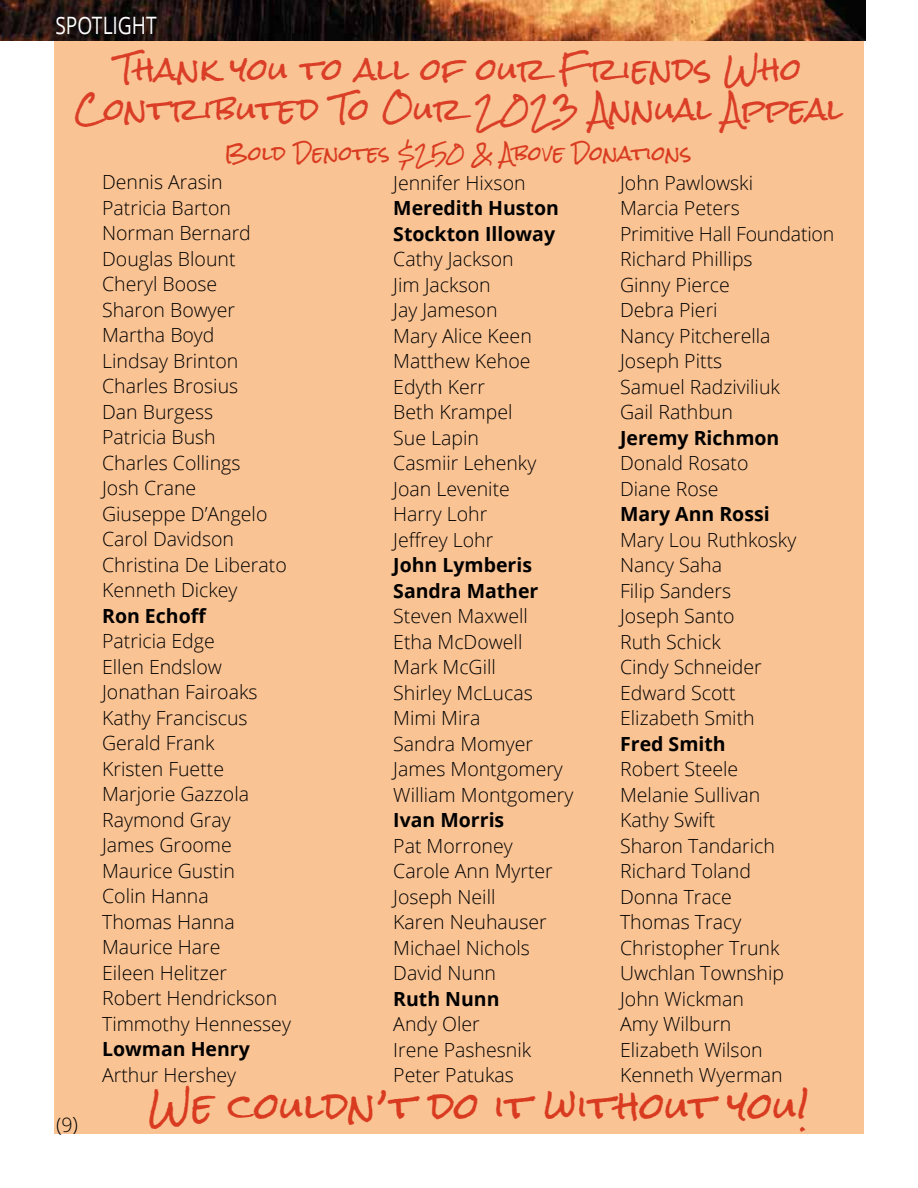
<style>
.page{position:relative;width:918px;height:1188px;background:#fff}
.page>*{position:absolute;margin:0;border:0;box-sizing:border-box;transform-origin:0 0}
.t1{font:36px "Rock Salt";letter-spacing:.01em;color:#d93b20}
.t2{font:30px/40.5px "Rock Salt";letter-spacing:.015em;color:#da3e27;text-align:center}
.t3{font:24px "Open Sans";color:#fff;scale:.8 1}
.t4{font:300 19.5px/25.5px "Open Sans";color:#000}
.t5{font:700 19.5px/25.5px "Open Sans";color:#000}
.t6{font:19.5px "Rock Salt";letter-spacing:.015em;color:#d93b20}
</style>
<div class="page">
<div style="left:54px;top:26px;width:810px;height:1108px;background:#fac394"></div>
<img style="left:0;top:0;width:865px;height:41px">
<p class="t3" style="left:56px;top:9px;width:128px">SPOTLIGHT</p>
<h2 class="t2" style="left:75px;top:50px;width:770px">Thank you to all of our Fr iends Who<br>Contr ibuted To Our 2 023 Annual Appeal</h2>
<p class="t6" style="left:225px;top:143px;width:469px">Bold Denotes $250 &amp; Above Donations</p>
<p class="t4" style="left:393px;top:169px;width:134px">Jennifer Hixson</p>
<p class="t5" style="left:393px;top:195px;width:167px">Meredith Huston<br>Stockton Illoway</p>
<p class="t4" style="left:393px;top:246px;width:145px">Cathy Jackson<br>Jim Jackson<br>Jay Jameson<br>Mary Alice Keen<br>Matthew Kehoe<br>Edyth Kerr<br>Beth Krampel<br>Sue Lapin<br>Casmiir Lehenky<br>Joan Levenite<br>Harry Lohr<br>Jeffrey Lohr</p>
<p class="t5" style="left:393px;top:552px;width:147px">John Lymberis<br>Sandra Mather</p>
<p class="t4" style="left:393px;top:603px;width:182px">Steven Maxwell<br>Etha McDowell<br>Mark McGill<br>Shirley McLucas<br>Mimi Mira<br>Sandra Momyer<br>James Montgomery<br>William Montgomery</p>
<p class="t5" style="left:393px;top:807px;width:113px">Ivan Morris</p>
<p class="t4" style="left:393px;top:832px;width:161px">Pat Morroney<br>Carole Ann Myrter<br>Joseph Neill<br>Karen Neuhauser<br>Michael Nichols<br>David Nunn</p>
<p class="t5" style="left:393px;top:985px;width:108px">Ruth Nunn</p>
<p class="t4" style="left:393px;top:1011px;width:139px">Andy Oler<br>Irene Pashesnik<br>Peter Patukas</p>
<p class="t4" style="left:620px;top:169px;width:216px">John Pawlowski<br>Marcia Peters<br>Primitive Hall Foundation<br>Richard Phillips<br>Ginny Pierce<br>Debra Pieri<br>Nancy Pitcherella<br>Joseph Pitts<br>Samuel Radziviliuk<br>Gail Rathbun</p>
<p class="t5" style="left:620px;top:424px;width:161px">Jeremy Richmon</p>
<p class="t4" style="left:620px;top:450px;width:130px">Donald Rosato<br>Diane Rose</p>
<p class="t5" style="left:620px;top:501px;width:151px">Mary Ann Rossi</p>
<p class="t4" style="left:620px;top:526px;width:178px">Mary Lou Ruthkosky<br>Nancy Saha<br>Filip Sanders<br>Joseph Santo<br>Ruth Schick<br>Cindy Schneider<br>Edward Scott<br>Elizabeth Smith</p>
<p class="t5" style="left:620px;top:731px;width:107px">Fred Smith</p>
<p class="t4" style="left:620px;top:756px;width:166px">Robert Steele<br>Melanie Sullivan<br>Kathy Swift<br>Sharon Tandarich<br>Richard Toland<br>Donna Trace<br>Thomas Tracy<br>Christopher Trunk<br>Uwchlan Township<br>John Wickman<br>Amy Wilburn<br>Elizabeth Wilson<br>Kenneth Wyerman</p>
<p class="t4" style="left:102px;top:169px;width:186px">Dennis Arasin<br>Patricia Barton<br>Norman Bernard<br>Douglas Blount<br>Cheryl Boose<br>Sharon Bowyer<br>Martha Boyd<br>Lindsay Brinton<br>Charles Brosius<br>Dan Burgess<br>Patricia Bush<br>Charles Collings<br>Josh Crane<br>Giuseppe D’Angelo<br>Carol Davidson<br>Christina De Liberato<br>Kenneth Dickey</p>
<p class="t5" style="left:102px;top:603px;width:106px">Ron Echoff</p>
<p class="t4" style="left:102px;top:628px;width:190px">Patricia Edge<br>Ellen Endslow<br>Jonathan Fairoaks<br>Kathy Franciscus<br>Gerald Frank<br>Kristen Fuette<br>Marjorie Gazzola<br>Raymond Gray<br>James Groome<br>Maurice Gustin<br>Colin Hanna<br>Thomas Hanna<br>Maurice Hare<br>Eileen Helitzer<br>Robert Hendrickson<br>Timmothy Hennessey</p>
<p class="t5" style="left:102px;top:1036px;width:149px">Lowman Henry</p>
<p class="t4" style="left:102px;top:1062px;width:136px">Arthur Hershey</p>
<h1 class="t1" style="left:149px;top:1087px;width:662px">We couldn’t do it without you!</h1>
</div>
